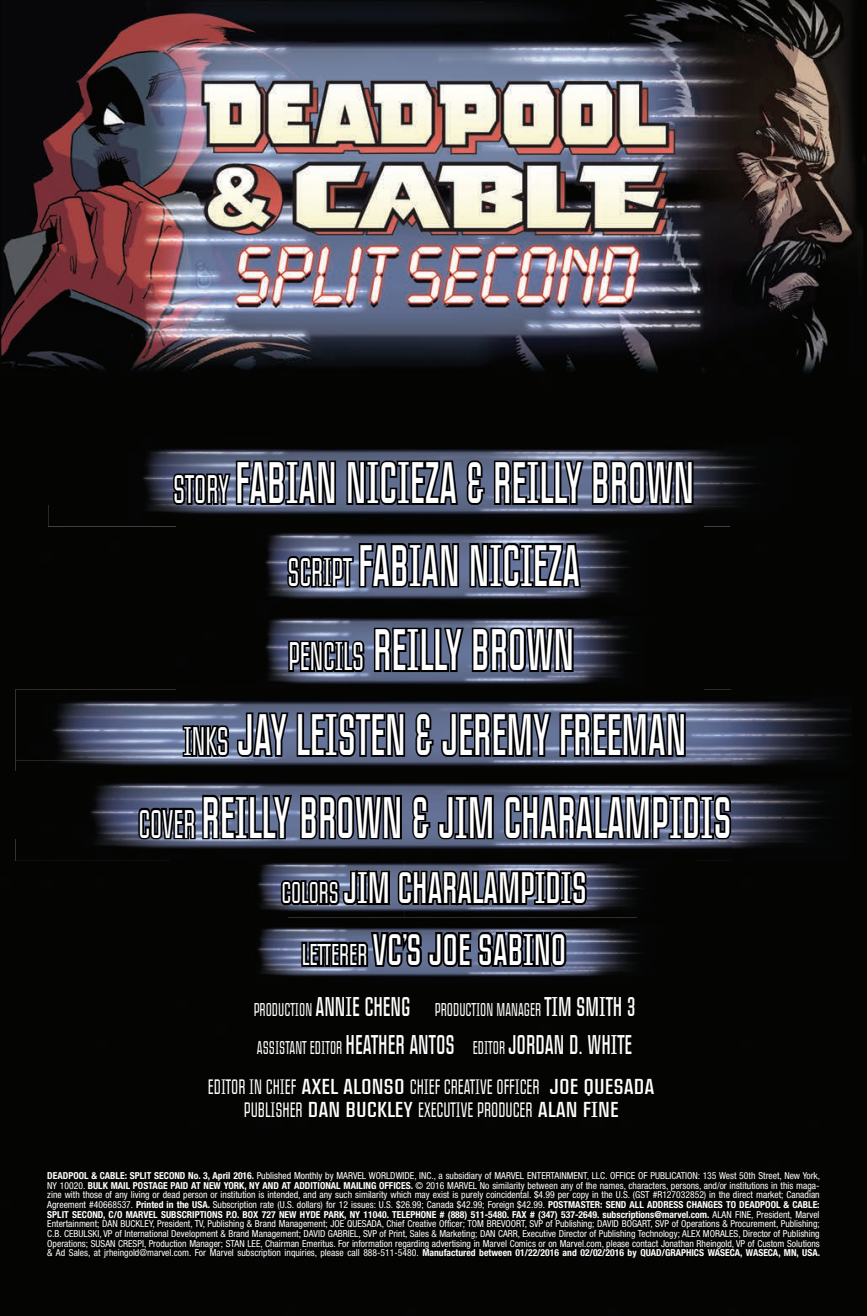
<style>
.page{position:relative;width:867px;height:1316px;background:#fff}
.page>*{position:absolute;margin:0;border:0;box-sizing:border-box;transform-origin:0 0}
.t1{font:700 61.25px/82.4px "Case Study No 1 LT Pro";color:#fff;text-align:center;scale:.67 1}
.t2{font:700 46.2px "Case Study No 1 LT Pro";color:#fff;scale:.73 1}
.t3{font:700 28.35px "Case Study No 1 LT Pro";color:#fff;scale:.73 1}
.t4{font:500 21.88px/22.6px "Case Study No 1 LT Pro";color:#fff;text-align:center;scale:.76 1}
.t5{font:500 19.43px "Case Study No 1 LT Pro";color:#fff;scale:.73 1}
.t6{font:condensed 9.62px/9.6px "Helvetica Neue LT Pro";color:#fff;text-align:justify}
.s1{font-weight:500;font-size:41.82px}
.s2{font-weight:500;font-size:31.5px}
.s3{font-weight:700;font-size:28.35px}
.s4{font-weight:500;font-size:19.43px}
.s5{font-weight:700;font-size:22.57px}
.s6{font-weight:700}
</style>
<div class="page">
<img style="left:0;top:0;width:866px;height:1315px">
<img style="left:171px;top:860px;width:525px;height:57px">
<img style="left:171px;top:923px;width:525px;height:59px">
<svg style="left:299px;top:929px;width:269px;height:39px;background:#212530"></svg>
<svg style="left:279px;top:870px;width:307px;height:37px;background:#1c1f27"></svg>
<img style="left:176px;top:526px;width:527px;height:84px">
<img style="left:176px;top:616px;width:527px;height:80px">
<img style="left:48px;top:437px;width:806px;height:89px">
<img style="left:16px;top:689px;width:238px;height:71px">
<img style="left:254px;top:696px;width:239px;height:64px">
<img style="left:493px;top:689px;width:238px;height:71px">
<img style="left:731px;top:689px;width:119px;height:82px">
<img style="left:16px;top:760px;width:716px;height:100px">
<img style="left:731px;top:778px;width:119px;height:82px">
<div style="left:16px;top:771px;width:834px;height:7px;background:#040503"></div>
<svg style="left:285px;top:541px;width:175px;height:48px;background:#282d3a"></svg>
<svg style="left:467px;top:541px;width:115px;height:48px;background:#252a37"></svg>
<svg style="left:171px;top:458px;width:167px;height:48px;background:#272c38"></svg>
<svg style="left:344px;top:458px;width:142px;height:48px;background:#242835"></svg>
<svg style="left:492px;top:458px;width:203px;height:48px;background:#222632"></svg>
<svg style="left:181px;top:710px;width:226px;height:48px;background:#2e3343"></svg>
<svg style="left:413px;top:710px;width:274px;height:48px;background:#252a37"></svg>
<svg style="left:136px;top:792px;width:267px;height:48px;background:#262b38"></svg>
<svg style="left:410px;top:793px;width:85px;height:47px;background:#262b39"></svg>
<svg style="left:502px;top:792px;width:230px;height:48px;background:#1f232e"></svg>
<svg style="left:286px;top:638px;width:80px;height:35px;background:#1c1f2a"></svg>
<svg style="left:372px;top:625px;width:203px;height:48px;background:#242835"></svg>
<h1 class="t1" style="left:173px;top:443px;width:779px"><span class="s1">STORY</span> FABIAN NICIEZA &amp; REILLY BROWN</h1>
<h1 class="t1" style="left:287px;top:526px;width:438px"><span class="s1">SCRIPT</span> FABIAN NICIEZA</h1>
<h1 class="t1" style="left:288px;top:610px;width:428px"><span class="s1">PENCILS</span> REILLY BROWN</h1>
<h1 class="t1" style="left:138px;top:695px;width:886px"><span class="s1">INKS</span> JAY LEISTEN &amp; JEREMY FREEMAN<br><span class="s1">COVER</span> REILLY BROWN &amp; JIM CHARALAMPIDIS</h1>
<h2 class="t2" style="left:281px;top:864px;width:419px"><span class="s2">COLORS</span> JIM CHARALAMPIDIS</h2>
<h2 class="t2" style="left:302px;top:926px;width:363px"><span class="s2">LETTERER</span> VC’S JOE SABINO</h2>
<h3 class="t5" style="left:254px;top:999px;width:216px">PRODUCTION <span class="s3">ANNIE CHENG</span></h3>
<h3 class="t5" style="left:434px;top:999px;width:277px">PRODUCTION MANAGER <span class="s3">TIM SMITH 3</span></h3>
<h3 class="t5" style="left:257px;top:1037px;width:272px">ASSISTANT EDITOR <span class="s3">HEATHER ANTOS</span></h3>
<h3 class="t3" style="left:472px;top:1030px;width:220px"><span class="s4">EDITOR</span> JORDAN D. WHITE</h3>
<h3 class="t4" style="left:208px;top:1076px;width:589px">EDITOR IN CHIEF <span class="s5">AXEL ALONSO</span> CHIEF CREATIVE OFFICER <span class="s5">JOE QUESADA<br></span>PUBLISHER <span class="s5">DAN BUCKLEY</span> EXECUTIVE PRODUCER <span class="s5">ALAN FINE</span></h3>
<p class="t6" style="left:47px;top:1170px;width:774px"><span class="s6">DEADPOOL &amp; CABLE: SPLIT SECOND No. 3, April 2016.</span> Published Monthly by MARVEL WORLDWIDE, INC., a subsidiary of MARVEL ENTERTAINMENT, LLC. OFFICE OF PUBLICATION: 135 West 50th Street, New York, NY 10020. <span class="s6">BULK MAIL POSTAGE PAID AT NEW YORK, NY AND AT ADDITIONAL MAILING OFFICES.</span> © 2016 MARVEL No similarity between any of the names, characters, persons, and/or institutions in this maga&shy;zine with those of any living or dead person or institution is intended, and any such similarity which may exist is purely coincidental. $4.99 per copy in the U.S. (GST #R127032852) in the direct market; Canadian Agreement #40668537. <span class="s6">Printed in the USA.</span> Subscription rate (U.S. dollars) for 12 issues: U.S. $26.99; Canada $42.99; Foreign $42.99. <span class="s6">POSTMASTER: SEND ALL ADDRESS CHANGES TO DEADPOOL &amp; CABLE:<br>SPLIT SECOND, C/O MARVEL SUBSCRIPTIONS P.O. BOX 727 NEW HYDE PARK, NY 11040. TELEPHONE # (888) 511-5480. FAX # (347) 537-2649. subscriptions@marvel.com.</span> ALAN FINE, President, Marvel Entertainment; DAN BUCKLEY, President, TV, Publishing &amp; Brand Management; JOE QUESADA, Chief Creative Officer; TOM BREVOORT, SVP of Publishing; DAVID BOGART, SVP of Operations &amp; Procurement, Publishing; C.B. CEBULSKI, VP of International Development &amp; Brand Management; DAVID GABRIEL, SVP of Print, Sales &amp; Marketing; DAN CARR, Executive Director of Publishing Technology; ALEX MORALES, Director of Publishing Operations; SUSAN CRESPI, Production Manager; STAN LEE, Chairman Emeritus. For information regarding advertising in Marvel Comics or on Marvel.com, please contact Jonathan Rheingold, VP of Custom Solutions &amp; Ad Sales, at jrheingold@marvel.com. For Marvel subscription inquiries, please call 888-511-5480. <span class="s6">Manufactured between 01/22/2016 and 02/02/2016 by QUAD/GRAPHICS WASECA, WASECA, MN, USA.</span></p>
</div>
